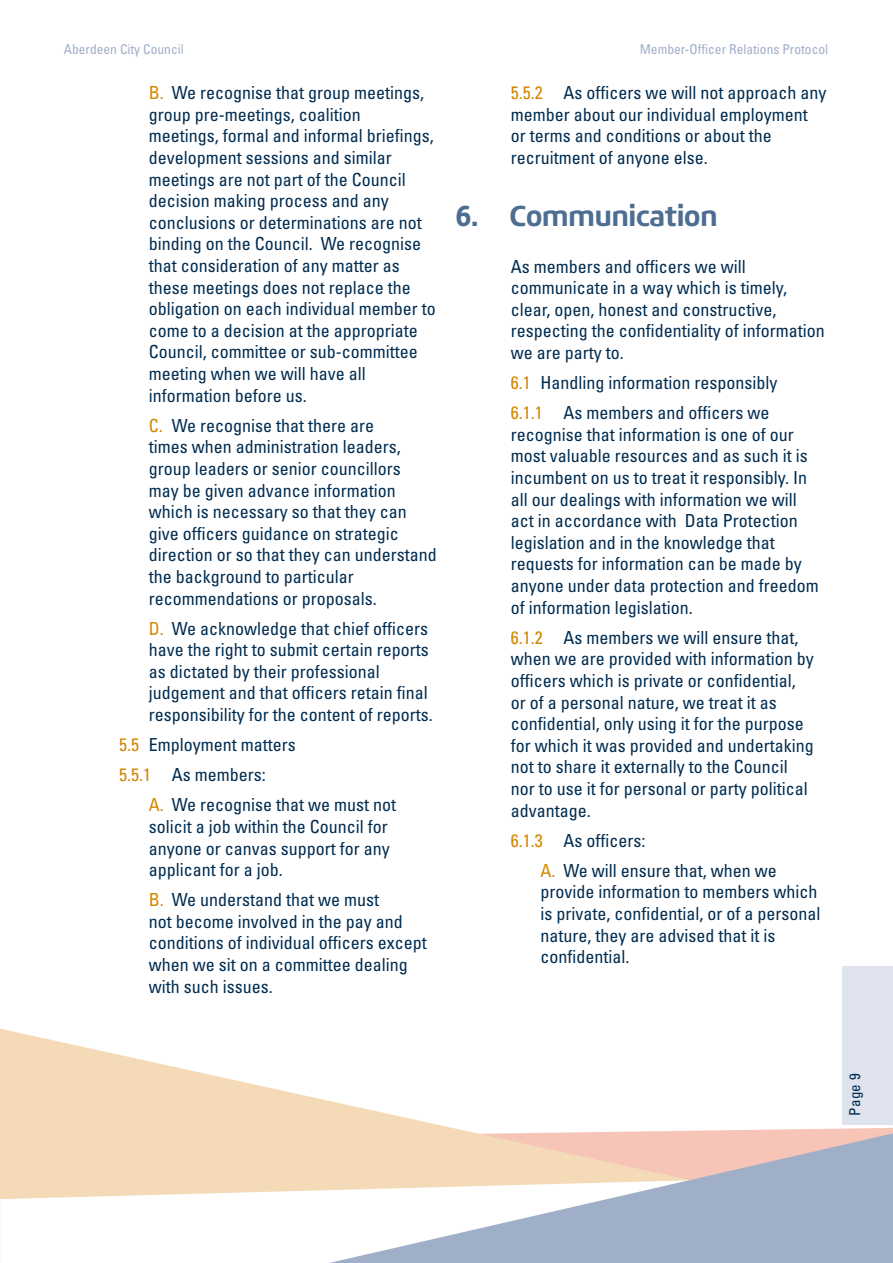
<style>
.page{position:relative;width:893px;height:1263px;background:#fff}
.page>*{position:absolute;margin:0;border:0;box-sizing:border-box;transform-origin:0 0}
.t1{font:700 30px "Marine";color:#4d6e92}
.t2{font:condensed 18px/21.6px "Univers";color:#002c50}
.t3{font:condensed 15px "Univers";color:#002c50}
.t4{font:condensed 13.5px "Univers";color:#a0afc8}
.s1{color:#d38700}
</style>
<div class="page">
<svg style="left:329px;top:1129px;width:564px;height:134px;fill:#a0afc8"></svg>
<svg style="left:0;top:1029px;width:691px;height:170px;fill:#f4dab8"></svg>
<div style="left:842px;top:966px;width:51px;height:159px;background:#dee3ed"></div>
<p class="t4" style="left:64px;top:40px;width:121px">Aberdeen City Council</p>
<p class="t4" style="left:640px;top:40px;width:190px">Member-Officer Relations Protocol</p>
<p class="t2" style="left:149px;top:81px;width:288px"><span class="s1">B.</span> We recognise that group meetings, group pre-meetings, coalition<br>meetings, formal and informal briefings, development sessions and similar meetings are not part of the Council decision making process and any conclusions or determinations are not binding on the Council. We recognise that consideration of any matter as these meetings does not replace the obligation on each individual member to come to a decision at the appropriate Council, committee or sub-committee meeting when we will have all information before us.</p>
<p class="t2" style="left:149px;top:414px;width:289px"><span class="s1">C.</span> We recognise that there are<br>times when administration leaders, group leaders or senior councillors<br>may be given advance information which is necessary so that they can give officers guidance on strategic direction or so that they can understand the background to particular recommendations or proposals.</p>
<p class="t2" style="left:149px;top:617px;width:285px"><span class="s1">D.</span> We acknowledge that chief officers have the right to submit certain reports as dictated by their professional judgement and that officers retain final responsibility for the content of reports.</p>
<p class="t2" style="left:119px;top:729px;width:178px;line-height:30.2px"><span class="s1">5.5</span> Employment matters<br><span class="s1">5.5.1</span> As members:</p>
<p class="t2" style="left:149px;top:794px;width:249px"><span class="s1">A.</span> We recognise that we must not solicit a job within the Council for anyone or canvas support for any applicant for a job.</p>
<p class="t2" style="left:149px;top:888px;width:279px"><span class="s1">B.</span> We understand that we must<br>not become involved in the pay and conditions of individual officers except when we sit on a committee dealing with such issues.</p>
<p class="t2" style="left:511px;top:81px;width:317px"><span class="s1">5.5.2</span> As officers we will not approach any member about our individual employment or terms and conditions or about the recruitment of anyone else.</p>
<h1 class="t1" style="left:455px;top:196px;width:263px">6. Communication</h1>
<p class="t2" style="left:511px;top:255px;width:315px">As members and officers we will communicate in a way which is timely, clear, open, honest and constructive, respecting the confidentiality of information we are party to.</p>
<p class="t2" style="left:511px;top:367px;width:268px;line-height:30.2px"><span class="s1">6.1</span> Handling information responsibly<br><span class="s1">6.1.1</span> As members and officers we</p>
<p class="t2" style="left:511px;top:423px;width:309px">recognise that information is one of our most valuable resources and as such it is incumbent on us to treat it responsibly. In all our dealings with information we will act in accordance with Data Protection legislation and in the knowledge that requests for information can be made by anyone under data protection and freedom of information legislation.</p>
<p class="t2" style="left:511px;top:626px;width:304px"><span class="s1">6.1.2</span> As members we will ensure that, when we are provided with information by officers which is private or confidential, or of a personal nature, we treat it as confidential, only using it for the purpose for which it was provided and undertaking not to share it externally to the Council nor to use it for personal or party political advantage.</p>
<p class="t2" style="left:540px;top:825px;width:238px;line-height:30.2px;text-indent:-30px"><span class="s1">6.1.3</span> As officers:<br><span class="s1">A.</span> We will ensure that, when we</p>
<p class="t2" style="left:540px;top:881px;width:281px">provide information to members which is private, confidential, or of a personal nature, they are advised that it is confidential.</p>
<p class="t3" style="left:845px;top:1116px;width:44px;rotate:-90deg">Page 9</p>
</div>
